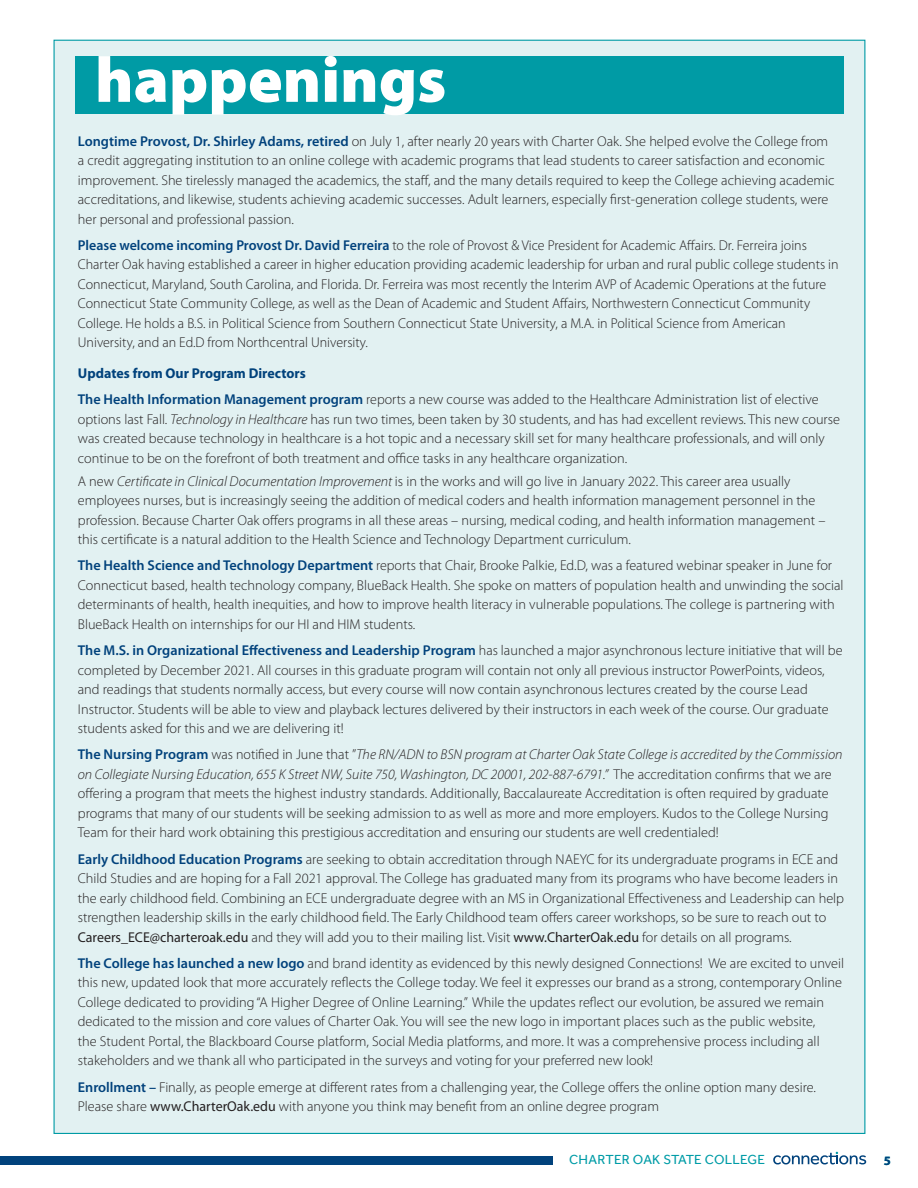
<style>
.page{position:relative;width:918px;height:1188px;background:#fff}
.page>*{position:absolute;margin:0;border:0;box-sizing:border-box;transform-origin:0 0}
.Connect_Text{font:900 64.5px "Myriad Pro";color:#fff}
.Connect_Text-2{font:300 14.25px/19.5px "Myriad Pro";color:#231f20}
.t1{font:700 14.25px "Myriad Pro";color:#01427c}
.t2{font:13.5px "Effra";letter-spacing:.02em;color:#009ca7}
.t3{font:700 12.75px "Myriad Pro";color:#01427c}
.s1{font-weight:600;color:#01427c}
.s2{font-style:italic}
.s3{font-weight:400}
</style>
<div class="page">
<svg style="left:773px;top:1152px;width:93px;height:12px"></svg>
<div style="left:0;top:1157px;width:553px;height:8px;background:#01427c"></div>
<div style="left:54px;top:40px;width:811px;height:1094px;background:#e2f1f2;border:1px solid #009ba5"></div>
<div style="left:76px;top:56px;width:768px;height:58px;background:#009ba5"></div>
<p class="Connect_Text" style="left:95px;top:37px;width:353px">happenings</p>
<p class="Connect_Text-2" style="left:78px;top:131px;width:758px"><span class="s1">Longtime Provost, Dr. Shirley Adams, retired</span> on July 1, after nearly 20 years with Charter Oak. She helped evolve the College from a credit aggregating institution to an online college with academic programs that lead students to career satisfaction and economic improvement. She tirelessly managed the academics, the staff, and the many details required to keep the College achieving academic accreditations, and likewise, students achieving academic successes. Adult learners, especially first-generation college students, were her personal and professional passion.</p>
<p class="Connect_Text-2" style="left:78px;top:235px;width:762px"><span class="s1">Please welcome incoming Provost Dr. David Ferreira</span> to the role of Provost &amp; Vice President for Academic Affairs. Dr. Ferreira joins Charter Oak having established a career in higher education providing academic leadership for urban and rural public college students in Connecticut, Maryland, South Carolina, and Florida. Dr. Ferreira was most recently the Interim AVP of Academic Operations at the future Connecticut State Community College, as well as the Dean of Academic and Student Affairs, Northwestern Connecticut Community College. He holds a B.S. in Political Science from Southern Connecticut State University, a M.A. in Political Science from American University, and an Ed.D from Northcentral University.</p>
<p class="t1" style="left:78px;top:364px;width:229px">Updates from Our Program Directors</p>
<p class="Connect_Text-2" style="left:78px;top:389px;width:764px"><span class="s1">The Health Information Management program</span> reports a new course was added to the Healthcare Administration list of elective options last Fall. <span class="s2">Technology in Healthcare</span> has run two times, been taken by 30 students, and has had excellent reviews. This new course was created because technology in healthcare is a hot topic and a necessary skill set for many healthcare professionals, and will only continue to be on the forefront of both treatment and office tasks in any healthcare organization.</p>
<p class="Connect_Text-2" style="left:78px;top:471px;width:749px">A new <span class="s2">Certificate in Clinical Documentation Improvement</span> is in the works and will go live in January 2022. This career area usually employees nurses, but is increasingly seeing the addition of medical coders and health information management personnel in the profession. Because Charter Oak offers programs in all these areas – nursing, medical coding, and health information management – this certificate is a natural addition to the Health Science and Technology Department curriculum.</p>
<p class="Connect_Text-2" style="left:78px;top:556px;width:767px"><span class="s1">The Health Science and Technology Department</span> reports that Chair, Brooke Palkie, Ed.D, was a featured webinar speaker in June for Connecticut based, health technology company, BlueBack Health. She spoke on matters of population health and unwinding the social determinants of health, health inequities, and how to improve health literacy in vulnerable populations. The college is partnering with BlueBack Health on internships for our HI and HIM students.</p>
<p class="Connect_Text-2" style="left:78px;top:640px;width:766px"><span class="s1">The M.S. in Organizational Effectiveness and Leadership Program</span> has launched a major asynchronous lecture initiative that will be completed by December 2021. All courses in this graduate program will contain not only all previous instructor PowerPoints, videos, and readings that students normally access, but every course will now contain asynchronous lectures created by the course Lead Instructor. Students will be able to view and playback lectures delivered by their instructors in each week of the course. Our graduate students asked for this and we are delivering it!</p>
<p class="Connect_Text-2" style="left:78px;top:745px;width:766px"><span class="s1">The Nursing Program</span> was notified in June that ”<span class="s2">The RN/ADN to BSN program at Charter Oak State College is accredited by the Commission on Collegiate Nursing Education, 655 K Street NW, Suite 750, Washington, DC 20001, 202-887-6791.”</span> The accreditation confirms that we are offering a program that meets the highest industry standards. Additionally, Baccalaureate Accreditation is often required by graduate programs that many of our students will be seeking admission to as well as more and more employers. Kudos to the College Nursing Team for their hard work obtaining this prestigious accreditation and ensuring our students are well credentialed!</p>
<p class="Connect_Text-2" style="left:78px;top:849px;width:768px"><span class="s1">Early Childhood Education Programs</span> are seeking to obtain accreditation through NAEYC for its undergraduate programs in ECE and Child Studies and are hoping for a Fall 2021 approval. The College has graduated many from its programs who have become leaders in the early childhood field. Combining an ECE undergraduate degree with an MS in Organizational Effectiveness and Leadership can help strengthen leadership skills in the early childhood field. The Early Childhood team offers career workshops, so be sure to reach out to <span class="s3">Careers_ECE@charteroak.edu</span> and they will add you to their mailing list. Visit <span class="s3">www.CharterOak.edu</span> for details on all programs.</p>
<p class="Connect_Text-2" style="left:78px;top:953px;width:768px"><span class="s1">The College has launched a new logo</span> and brand identity as evidenced by this newly designed Connections! We are excited to unveil this new, updated look that more accurately reflects the College today. We feel it expresses our brand as a strong, contemporary Online College dedicated to providing “A Higher Degree of Online Learning.” While the updates reflect our evolution, be assured we remain dedicated to the mission and core values of Charter Oak. You will see the new logo in important places such as the public website,<br>the Student Portal, the Blackboard Course platform, Social Media platforms, and more. It was a comprehensive process including all stakeholders and we thank all who participated in the surveys and voting for your preferred new look!</p>
<p class="Connect_Text-2" style="left:78px;top:1077px;width:740px"><span class="s1">Enrollment –</span> Finally, as people emerge at different rates from a challenging year, the College offers the online option many desire.<br>Please share <span class="s3">www.CharterOak.edu</span> with anyone you think may benefit from an online degree program</p>
<p class="t2" style="left:569px;top:1152px;width:197px">CHARTER OAK STATE COLLEGE</p>
<p class="t3" style="left:884px;top:1152px;width:9px">5</p>
</div>
